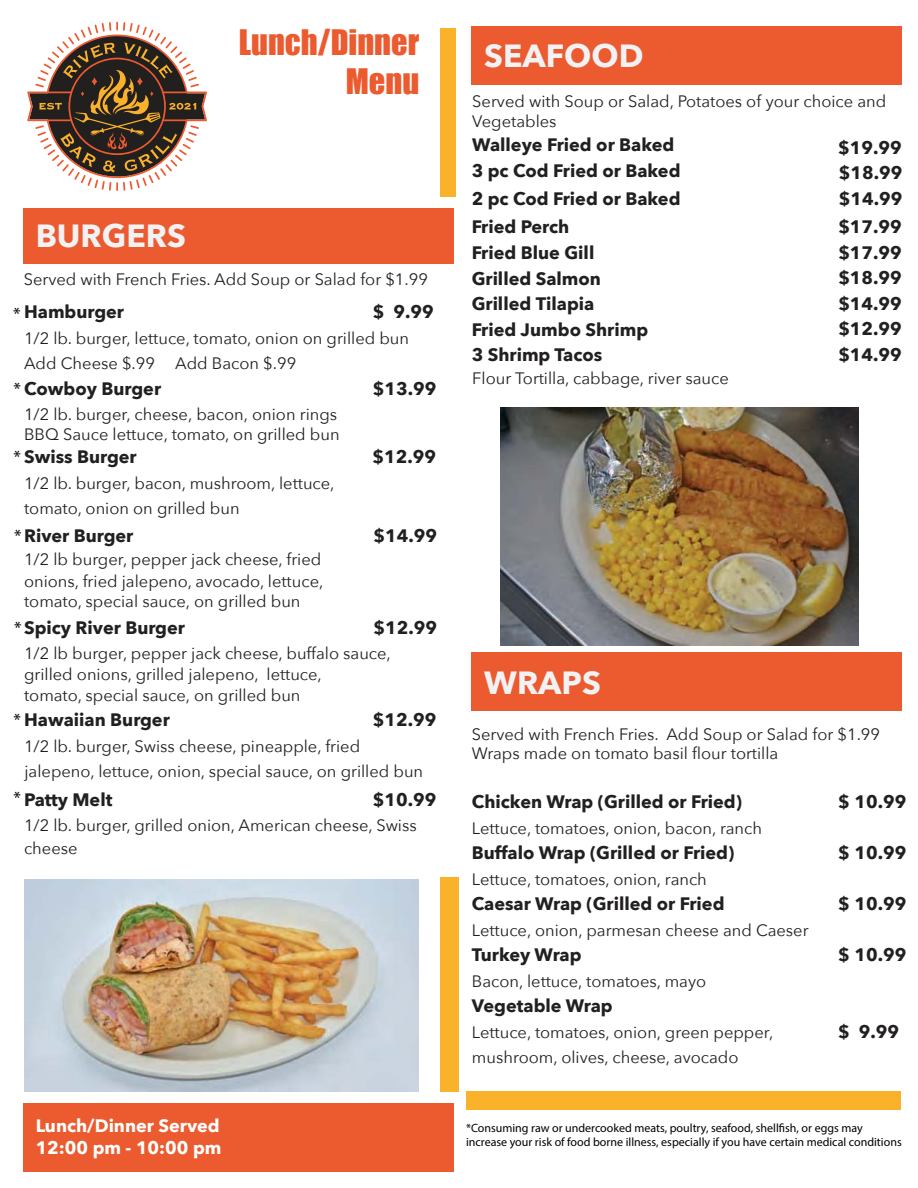
<style>
.page{position:relative;width:918px;height:1188px;background:#fff}
.page>*{position:absolute;margin:0;border:0;box-sizing:border-box;transform-origin:0 0}
.t1{font:32.25px/38.8px "Impact";color:#ec5b2f;text-align:right}
.t2{font:700 31.95px "Avenir Next";color:#f2f2f4}
.t3{font:700 18px/25.5px "Avenir Next";color:#221f1f}
.t4{font:700 18px/21.6px "Avenir Next";color:#fff}
.t5{font:16.5px/25.5px "Avenir Next";color:#221f1f}
.t6{font:12px/14.4px "Myriad Pro";color:#020102}
.s1{font-family:"Myriad Pro";font-weight:400;color:#020102}
</style>
<div class="page">
<svg style="left:27px;top:22px;width:180px;height:169px"></svg>
<div style="left:440px;top:29px;width:16px;height:168px;background:#fbb22b"></div>
<div style="left:440px;top:877px;width:18px;height:214px;background:#fbb22b"></div>
<div style="left:466px;top:1091px;width:435px;height:18px;background:#fbb22b"></div>
<div style="left:23px;top:209px;width:431px;height:55px;background:#ec5b2f"></div>
<div style="left:472px;top:26px;width:430px;height:59px;background:#ec5b2f"></div>
<div style="left:472px;top:653px;width:430px;height:58px;background:#ec5b2f"></div>
<div style="left:23px;top:1104px;width:431px;height:68px;background:#ec5b2f"></div>
<img style="left:501px;top:408px;width:357px;height:238px">
<img style="left:25px;top:879px;width:393px;height:212px">
<h2 class="t2" style="left:36px;top:222px;width:152px">BURGERS</h2>
<h1 class="t1" style="left:239px;top:24px;width:182px">Lunch/Dinner<br>Menu</h1>
<p class="t5" style="left:24px;top:268px;width:406px">Served with French Fries. Add Soup or Salad for $1.99</p>
<p class="t3" style="left:373px;top:300px;width:62px">$ 9.99</p>
<p class="t3" style="left:13px;top:300px;width:113px"><span class="s1">*</span> Hamburger</p>
<p class="t5" style="left:24px;top:326px;width:387px">1/2 lb. burger, lettuce, tomato, onion on grilled bun<br>Add Cheese $.99 Add Bacon $.99</p>
<p class="t3" style="left:14px;top:377px;width:149px"><span class="s1">*</span> Cowboy Burger</p>
<p class="t5" style="left:24px;top:406px;width:317px;line-height:19.8px">1/2 lb. burger, cheese, bacon, onion rings<br>BBQ Sauce lettuce, tomato, on grilled bun</p>
<p class="t3" style="left:14px;top:446px;width:125px"><span class="s1">*</span> Swiss Burger</p>
<p class="t5" style="left:24px;top:472px;width:312px">1/2 lb. burger, bacon, mushroom, lettuce, tomato, onion on grilled bun</p>
<p class="t3" style="left:14px;top:525px;width:121px"><span class="s1">*</span>River Burger</p>
<p class="t5" style="left:24px;top:550px;width:301px;line-height:21px">1/2 lb burger, pepper jack cheese, fried onions, fried jalepeno, avocado, lettuce, tomato, special sauce, on grilled bun</p>
<p class="t3" style="left:14px;top:616px;width:172px"><span class="s1">*</span>Spicy River Burger</p>
<p class="t5" style="left:24px;top:644px;width:368px;line-height:21px">1/2 lb burger, pepper jack cheese, buffalo sauce, grilled onions, grilled jalepeno, lettuce,<br>tomato, special sauce, on grilled bun</p>
<p class="t3" style="left:14px;top:708px;width:158px"><span class="s1">*</span> Hawaiian Burger</p>
<p class="t5" style="left:24px;top:734px;width:401px">1/2 lb. burger, Swiss cheese, pineapple, fried jalepeno, lettuce, onion, special sauce, on grilled bun</p>
<p class="t3" style="left:14px;top:788px;width:100px"><span class="s1">*</span> Patty Melt</p>
<p class="t5" style="left:24px;top:815px;width:394px;line-height:22.5px">1/2 lb. burger, grilled onion, American cheese, Swiss cheese</p>
<p class="t3" style="left:373px;top:377px;width:65px">$13.99</p>
<p class="t3" style="left:373px;top:446px;width:65px">$12.99</p>
<p class="t3" style="left:374px;top:525px;width:65px">$14.99</p>
<p class="t3" style="left:374px;top:616px;width:65px">$12.99</p>
<p class="t3" style="left:373px;top:709px;width:65px">$12.99</p>
<p class="t3" style="left:373px;top:788px;width:65px">$10.99</p>
<p class="t4" style="left:36px;top:1116px;width:187px">Lunch/Dinner Served<br>12:00 pm - 10:00 pm</p>
<h2 class="t2" style="left:484px;top:42px;width:161px">SEAFOOD</h2>
<p class="t5" style="left:472px;top:92px;width:416px;line-height:19.8px">Served with Soup or Salad, Potatoes of your choice and<br>Vegetables</p>
<p class="t3" style="left:472px;top:133px;width:204px">Walleye Fried or Baked</p>
<p class="t3" style="left:472px;top:186px;width:210px;line-height:28.2px">2 pc Cod Fried or Baked<br>Fried Perch</p>
<p class="t3" style="left:472px;top:241px;width:178px">Fried Blue Gill<br>Grilled Salmon<br>Grilled Tilapia<br>Fried Jumbo Shrimp<br>3 Shrimp Tacos</p>
<p class="t5" style="left:472px;top:366px;width:258px">Flour Tortilla, cabbage, river sauce</p>
<p class="t3" style="left:838px;top:136px;width:65px">$19.99</p>
<p class="t3" style="left:839px;top:188px;width:65px">$14.99</p>
<p class="t3" style="left:472px;top:159px;width:210px">3 pc Cod Fried or Baked</p>
<p class="t3" style="left:839px;top:161px;width:65px">$18.99</p>
<p class="t3" style="left:838px;top:216px;width:65px;text-align:justify">$17.99 $17.99 $18.99 $14.99 $12.99 $14.99</p>
<h2 class="t2" style="left:484px;top:668px;width:118px">WRAPS</h2>
<p class="t5" style="left:472px;top:725px;width:410px;line-height:19.8px">Served with French Fries. Add Soup or Salad for $1.99<br>Wraps made on tomato basil flour tortilla</p>
<p class="t3" style="left:472px;top:790px;width:271px">Chicken Wrap (Grilled or Fried)</p>
<p class="t5" style="left:472px;top:816px;width:292px">Lettuce, tomatoes, onion, bacon, ranch</p>
<p class="t3" style="left:472px;top:841px;width:264px">Buffalo Wrap (Grilled or Fried)</p>
<p class="t5" style="left:472px;top:867px;width:236px">Lettuce, tomatoes, onion, ranch</p>
<p class="t3" style="left:472px;top:892px;width:254px">Caesar Wrap (Grilled or Fried</p>
<p class="t5" style="left:472px;top:918px;width:338px">Lettuce, onion, parmesan cheese and Caeser</p>
<p class="t3" style="left:472px;top:943px;width:111px">Turkey Wrap</p>
<p class="t5" style="left:472px;top:969px;width:236px">Bacon, lettuce, tomatoes, mayo</p>
<p class="t3" style="left:472px;top:994px;width:142px">Vegetable Wrap</p>
<p class="t5" style="left:472px;top:1020px;width:303px">Lettuce, tomatoes, onion, green pepper, mushroom, olives, cheese, avocado</p>
<p class="t3" style="left:838px;top:790px;width:70px">$ 10.99</p>
<p class="t3" style="left:838px;top:841px;width:70px">$ 10.99</p>
<p class="t3" style="left:838px;top:892px;width:70px">$ 10.99</p>
<p class="t3" style="left:838px;top:943px;width:70px">$ 10.99</p>
<p class="t3" style="left:838px;top:1020px;width:62px">$ 9.99</p>
<p class="t6" style="left:466px;top:1122px;width:437px">*Consuming raw or undercooked meats, poultry, seafood, shellfish, or eggs may increase your risk of food borne illness, especially if you have certain medical conditions</p>
</div>
